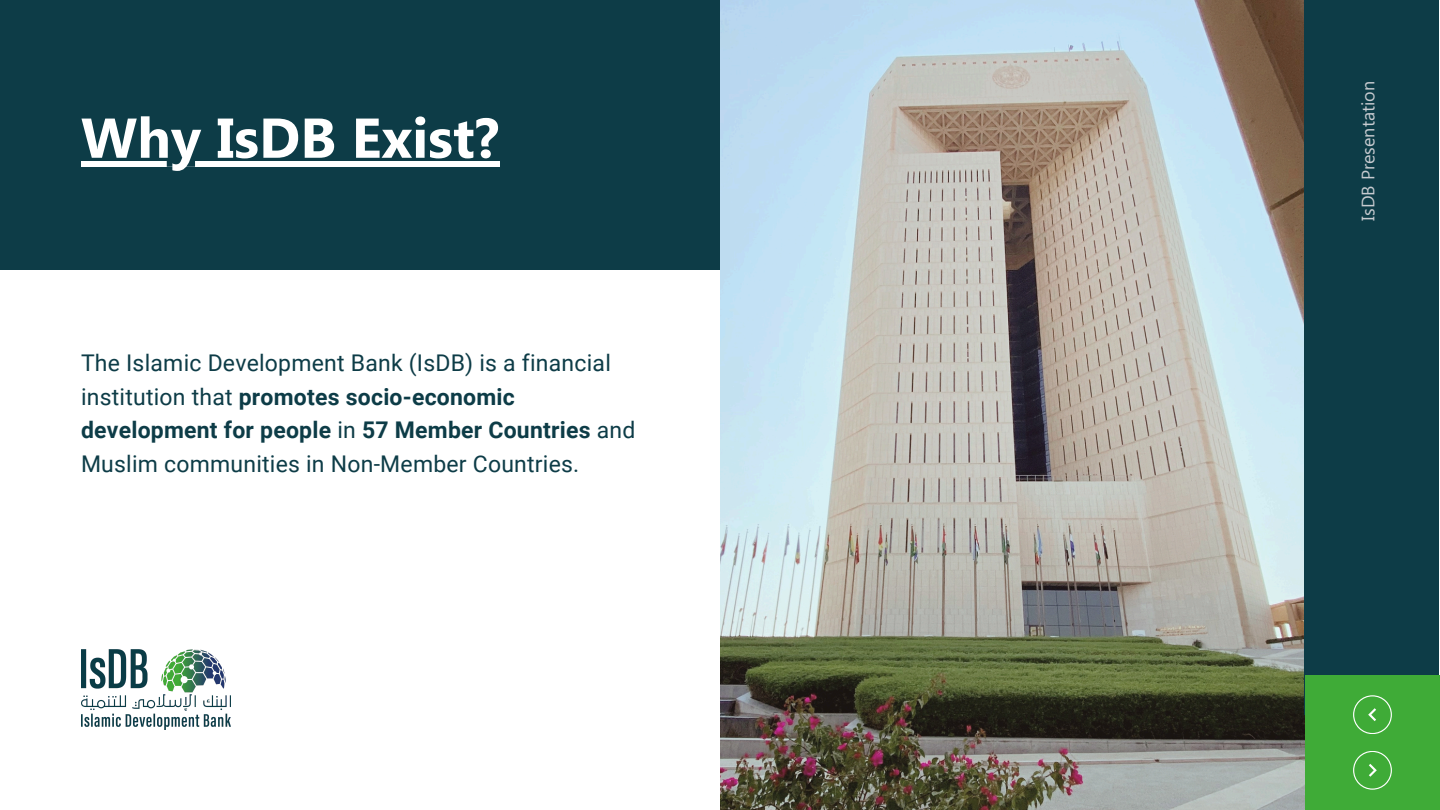
<style>
.page{position:relative;width:1440px;height:810px;background:#fff}
.page>*{position:absolute;margin:0;border:0;box-sizing:border-box;transform-origin:0 0}
.t1{font:700 56px "Segoe UI";color:#fff}
.t2{font:23px/33.8px "Roboto";letter-spacing:.01em;color:#0d3c47}
.t3{font:18px "Segoe UI";color:#c7cbd0}
.s1{font-weight:700}
</style>
<div class="page">
<img style="left:720px;top:0;width:585px;height:810px">
<div style="left:1304px;top:0;width:135px;height:715px;background:#0d3c47"></div>
<div style="left:1305px;top:675px;width:135px;height:135px;background:#3fab37"></div>
<div style="left:0;top:0;width:720px;height:270px;background:#0d3c47"></div>
<div style="left:81px;top:161px;width:418px;height:5px;background:#fff"></div>
<img style="left:81px;top:650px;width:150px;height:79px">
<svg style="left:1353px;top:751px;width:39px;height:39px"></svg>
<svg style="left:1353px;top:695px;width:39px;height:39px"></svg>
<p class="t1" style="left:81px;top:97px;width:420px">Why IsDB Exist?</p>
<p class="t2" style="left:81px;top:346px;width:556px">The Islamic Development Bank (IsDB) is a financial institution that <span class="s1">promotes socio-economic development for people</span> in <span class="s1">57 Member Countries</span> and Muslim communities in Non-Member Countries.</p>
<p class="t3" style="left:1355px;top:221px;width:141px;rotate:-90deg">IsDB Presentation</p>
</div>
